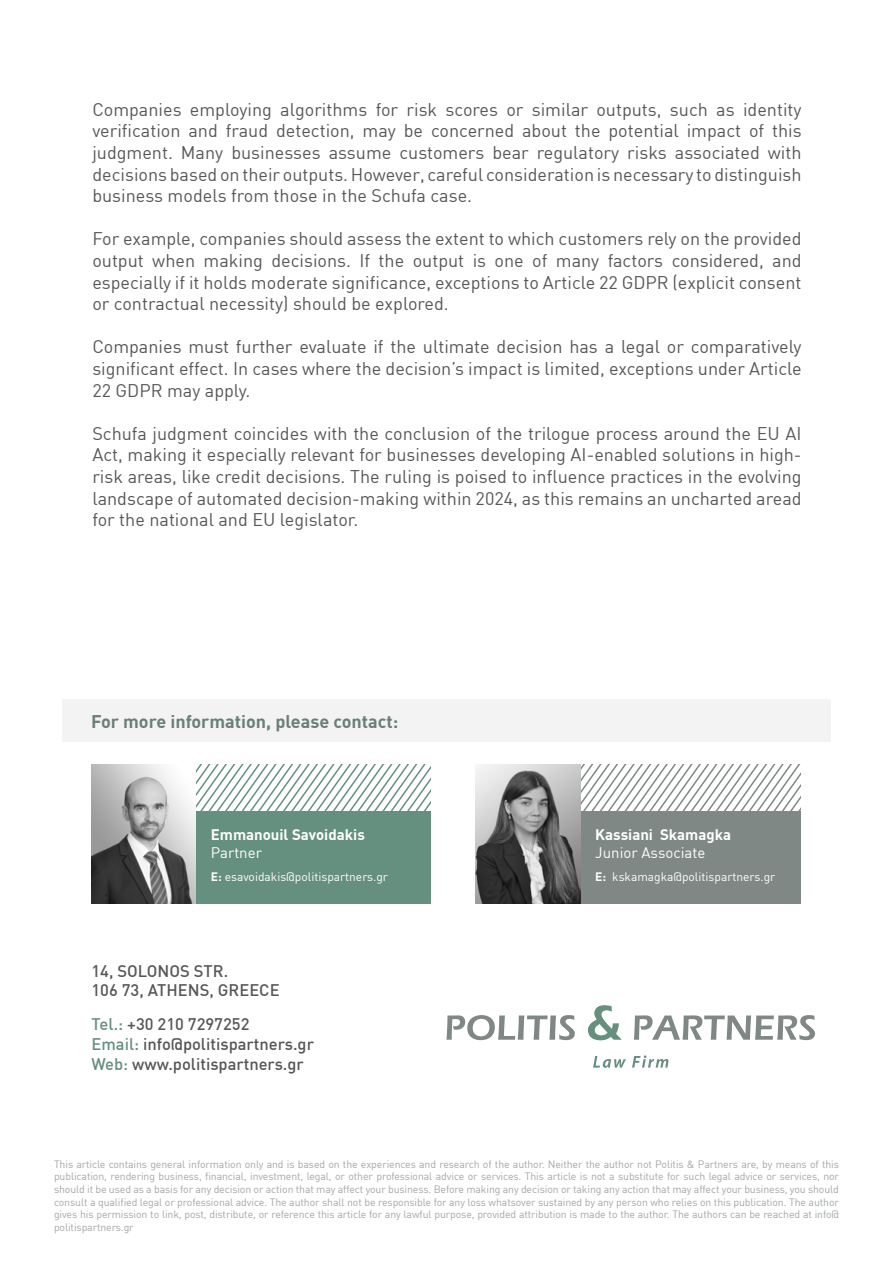
<style>
.page{position:relative;width:893px;height:1263px;background:#fff}
.page>*{position:absolute;margin:0;border:0;box-sizing:border-box;transform-origin:0 0}
.t1{font:18px/21.6px "DIN Greek";color:#575756;text-align:justify}
.t2{font:700 18px "DIN Greek";color:#698076}
.t3{font:500 16.5px/19.8px "DIN Greek";color:#575756}
.t4{font:700 15px "DIN Greek";color:#fff}
.t5{font:15px "DIN Greek";color:#fff}
.t6{font:12px "DIN Greek";color:#fff}
.t7{font:10.5px/12.6px "DIN Greek";letter-spacing:-.01em;color:#a2a7a5;text-align:justify}
.s1{font-weight:700}
.s2{color:#659080}
</style>
<div class="page">
<div style="left:62px;top:699px;width:768px;height:42px;background:#f3f3f3"></div>
<svg style="left:196px;top:764px;width:234px;height:47px"></svg>
<svg style="left:580px;top:764px;width:221px;height:47px"></svg>
<div style="left:93px;top:811px;width:337px;height:92px;background:#659080"></div>
<div style="left:482px;top:811px;width:319px;height:92px;background:#808885"></div>
<img style="left:92px;top:764px;width:104px;height:139px">
<img style="left:476px;top:764px;width:104px;height:139px">
<svg style="left:446px;top:1015px;width:129px;height:25px"></svg>
<svg style="left:588px;top:1005px;width:34px;height:35px"></svg>
<svg style="left:634px;top:1015px;width:181px;height:25px"></svg>
<svg style="left:593px;top:1056px;width:33px;height:12px"></svg>
<svg style="left:632px;top:1055px;width:36px;height:12px"></svg>
<p class="t1" style="left:92px;top:99px;width:711px">Companies employing algorithms for risk scores or similar outputs, such as identity verification and fraud detection, may be concerned about the potential impact of this judgment. Many businesses assume customers bear regulatory risks associated with decisions based on their outputs. However, careful consideration is necessary to distinguish business models from those in the Schufa case.</p>
<p class="t1" style="left:92px;top:228px;width:711px">For example, companies should assess the extent to which customers rely on the provided output when making decisions. If the output is one of many factors considered, and especially if it holds moderate significance, exceptions to Article 22 GDPR (explicit consent or contractual necessity) should be explored.</p>
<p class="t1" style="left:92px;top:336px;width:711px">Companies must further evaluate if the ultimate decision has a legal or comparatively significant effect. In cases where the decision’s impact is limited, exceptions under Article 22 GDPR may apply.</p>
<p class="t1" style="left:92px;top:423px;width:711px">Schufa judgment coincides with the conclusion of the trilogue process around the EU AI Act, making it especially relevant for businesses developing AI-enabled solutions in high&shy;risk areas, like credit decisions. The ruling is poised to influence practices in the evolving landscape of automated decision-making within 2024, as this remains an uncharted aread for the national and EU legislator.</p>
<p class="t2" style="left:91px;top:711px;width:309px">For more information, please contact:</p>
<p class="t4" style="left:211px;top:826px;width:156px">Emmanouil Savoidakis</p>
<p class="t5" style="left:211px;top:844px;width:53px">Partner</p>
<p class="t4" style="left:595px;top:826px;width:137px">Kassiani Skamagka</p>
<p class="t5" style="left:595px;top:844px;width:112px">Junior Associate</p>
<p class="t6" style="left:211px;top:869px;width:179px"><span class="s1">E:</span> esavoidakis@politispartners.gr</p>
<p class="t6" style="left:595px;top:869px;width:181px"><span class="s1">E:</span> kskamagka@politispartners.gr</p>
<p class="t3" style="left:92px;top:960px;width:190px">14, SOLONOS STR.<br>106 73, ATHENS, GREECE</p>
<p class="t3" style="left:92px;top:1014px;width:224px"><span class="s2">Tel.:</span> +30 210 7297252<br><span class="s2">Email:</span> info@politispartners.gr<br><span class="s2">Web:</span> www.politispartners.gr</p>
<p class="t7" style="left:54px;top:1158px;width:786px">This article contains general information only and is based on the experiences and research of the author. Neither the author not Politis &amp; Partners are, by means of this publication, rendering business, financial, investment, legal, or other professional advice or services. This article is not a substitute for such legal advice or services, nor should it be used as a basis for any decision or action that may affect your business. Before making any decision or taking any action that may affect your business, you should consult a qualified legal or professional advice. The author shall not be responsible for any loss whatsover sustained by any person who relies on this publication. The author gives his permission to link, post, distribute, or reference this article for any lawful purpose, provided attribution is made to the author. The authors can be reached at info@ politispartners.gr</p>
</div>
